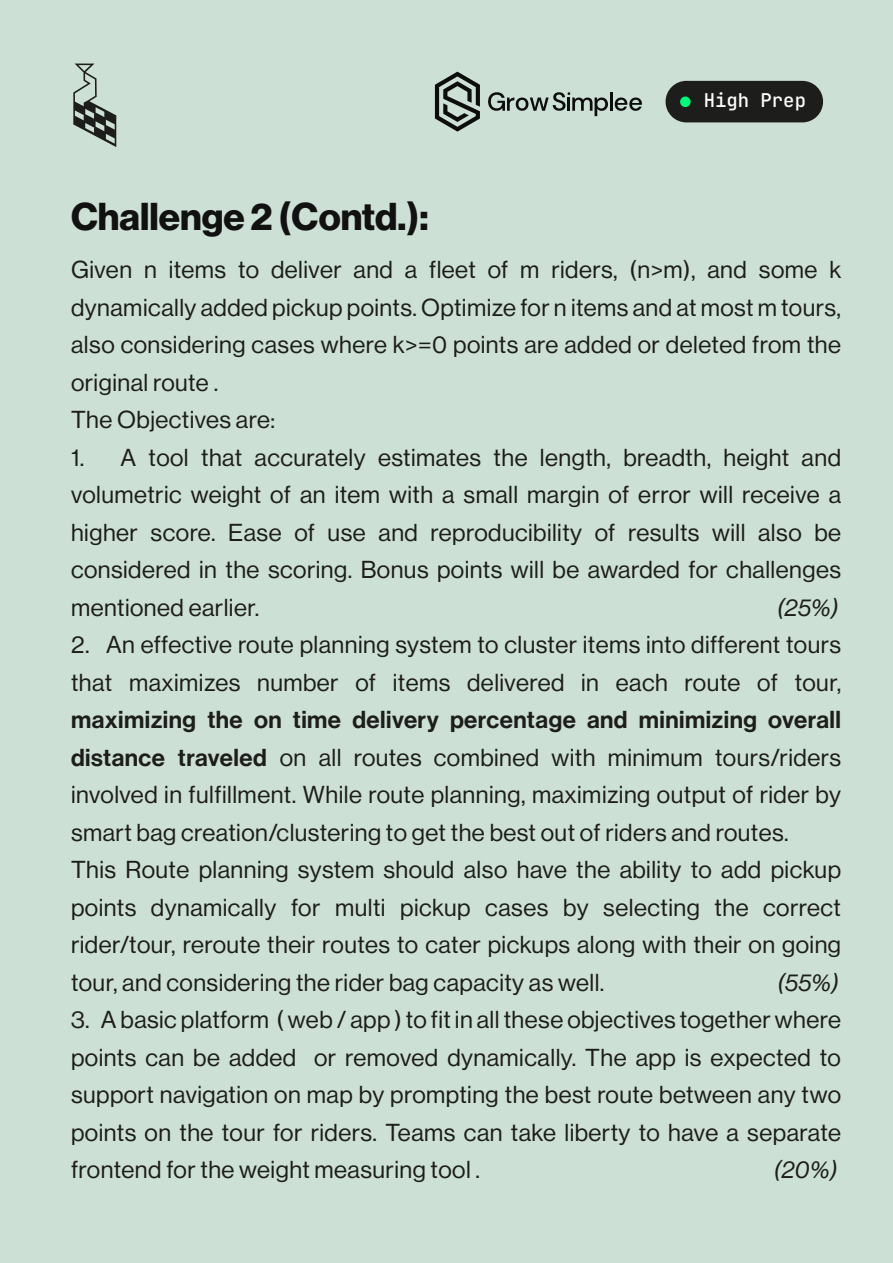
<style>
.page{position:relative;width:893px;height:1263px;background:#cde0d5}
.page>*{position:absolute;margin:0;border:0;box-sizing:border-box;transform-origin:0 0}
.t1{font:700 37.95px "Neue Haas Display";color:#111}
.t2{font:24px/37.5px "Neue Haas Display";letter-spacing:.02em;color:#1d1d1b}
.t3{font:24px "Neue Haas Display Mediu";letter-spacing:.02em;color:#1d1d1b}
.t4{font:italic 24px "Neue Haas Display";color:#1d1d1b}
.t5{font:18.9px "Jet Brains Mono";color:#fff}
.s1{font-family:"Neue Haas Display Mediu"}
</style>
<div class="page">
<svg style="left:73px;top:64px;width:43px;height:83px"></svg>
<div style="left:666px;top:81px;width:157px;height:41px;background:#1d1d1b;border-radius:21px"></div>
<div style="left:680px;top:97px;width:11px;height:10px;background:#00f97c;border-radius:50%"></div>
<svg style="left:435px;top:72px;width:45px;height:60px"></svg>
<svg style="left:488px;top:92px;width:120px;height:24px"></svg>
<hr style="left:610px;top:92px;width:3px;height:19px;background:#0d0d0d">
<svg style="left:615px;top:98px;width:27px;height:13px"></svg>
<p class="t5" style="left:704px;top:88px;width:104px">High Prep</p>
<h1 class="t1" style="left:71px;top:195px;width:359px">Challenge 2 (Contd.):</h1>
<p class="t2" style="left:71px;top:251px;width:772px">Given n items to deliver and a fleet of m riders, (n&gt;m), and some k dynamically added pickup points. Optimize for n items and at most m tours, also considering cases where k&gt;=0 points are added or deleted from the original route .<br>The Objectives are:</p>
<p class="t2" style="left:71px;top:439px;width:771px;text-align:justify">1. A tool that accurately estimates the length, breadth, height and volumetric weight of an item with a small margin of error will receive a higher score. Ease of use and reproducibility of results will also be considered in the scoring. Bonus points will be awarded for challenges mentioned earlier.</p>
<p class="t4" style="left:777px;top:594px;width:63px">(25%)</p>
<p class="t2" style="left:71px;top:626px;width:772px">2. An effective route planning system to cluster items into different tours that maximizes number of items delivered in each route of tour,</p>
<p class="t3" style="left:71px;top:706px;width:771px">maximizing the on time delivery percentage and minimizing overall</p>
<p class="t2" style="left:71px;top:739px;width:771px"><span class="s1">distance traveled</span> on all routes combined with minimum tours/riders involved in fulfillment. While route planning, maximizing output of rider by smart bag creation/clustering to get the best out of riders and routes.<br>This Route planning system should also have the ability to add pickup points dynamically for multi pickup cases by selecting the correct rider/tour, reroute their routes to cater pickups along with their on going tour, and considering the rider bag capacity as well.</p>
<p class="t4" style="left:777px;top:969px;width:63px">(55%)</p>
<p class="t2" style="left:71px;top:1001px;width:771px;text-align:justify">3. A basic platform ( web / app ) to fit in all these objectives together where points can be added or removed dynamically. The app is expected to support navigation on map by prompting the best route between any two points on the tour for riders. Teams can take liberty to have a separate frontend for the weight measuring tool .</p>
<p class="t4" style="left:774px;top:1156px;width:65px">(20%)</p>
</div>
